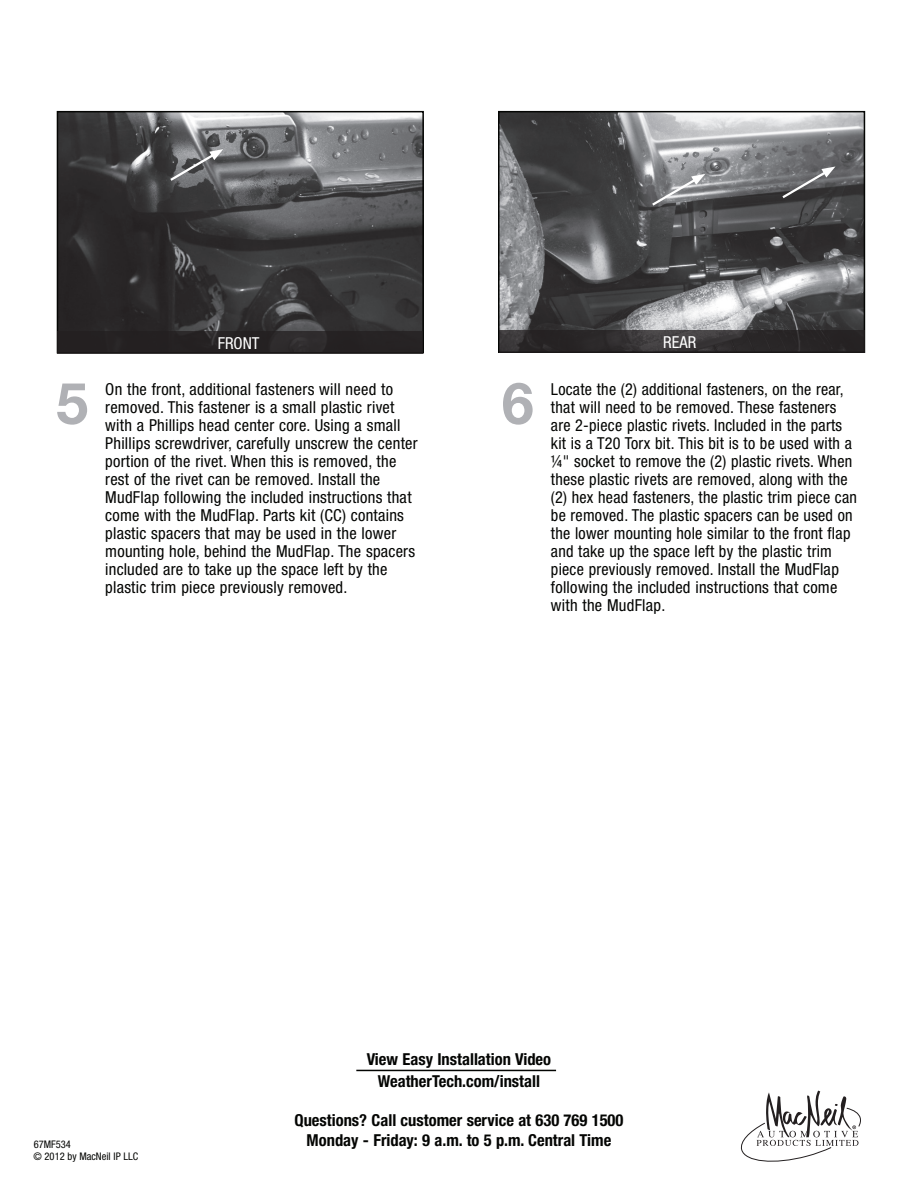
<style>
.page{position:relative;width:918px;height:1188px;background:#fff}
.page>*{position:absolute;margin:0;border:0;box-sizing:border-box;transform-origin:0 0}
.t1{font:700 57.6px "Helvetica Neue";color:#b0b1b5}
.t2{font:condensed 16.5px/18px "Helvetica Neue";letter-spacing:.015em;color:#040503}
.t3{font:700 condensed 16.5px/22.5px "Helvetica Neue";color:#040503;text-align:center}
.t4{font:condensed 16.5px "Helvetica Neue";color:#fff}
.t5{font:condensed 10.5px "Helvetica Neue";color:#040503}
</style>
<div class="page">
<svg style="left:740px;top:1091px;width:121px;height:71px"></svg>
<hr style="left:356px;top:1070px;width:200px;height:1px;background:#040503">
<img style="left:60px;top:114px;width:361px;height:217px">
<div style="left:57px;top:111px;width:367px;height:242px;border:2px solid #040503"></div>
<img style="left:501px;top:114px;width:361px;height:216px">
<div style="left:498px;top:111px;width:367px;height:242px;border:2px solid #040503"></div>
<svg style="left:168px;top:149px;width:55px;height:34px;background:#78797b"></svg>
<svg style="left:650px;top:174px;width:55px;height:34px;background:#8a8b8d"></svg>
<svg style="left:780px;top:166px;width:56px;height:34px;background:#656567"></svg>
<div style="left:57px;top:331px;width:366px;height:22px;background:#231f20"></div>
<svg style="left:499px;top:330px;width:365px;height:23px;background:#2f2c2d"></svg>
<p class="t4" style="left:218px;top:333px;width:43px">FRONT</p>
<p class="t4" style="left:663px;top:333px;width:35px">REAR</p>
<p class="t1" style="left:56px;top:368px;width:34px">5</p>
<p class="t1" style="left:502px;top:368px;width:34px">6</p>
<p class="t2" style="left:105px;top:380px;width:314px">On the front, additional fasteners will need to removed. This fastener is a small plastic rivet with a Phillips head center core. Using a small Phillips screwdriver, carefully unscrew the center portion of the rivet. When this is removed, the rest of the rivet can be removed. Install the MudFlap following the included instructions that come with the MudFlap. Parts kit (CC) contains plastic spacers that may be used in the lower mounting hole, behind the MudFlap. The spacers included are to take up the space left by the plastic trim piece previously removed.</p>
<p class="t2" style="left:551px;top:380px;width:308px">Locate the (2) additional fasteners, on the rear, that will need to be removed. These fasteners are 2-piece plastic rivets. Included in the parts kit is a T20 Torx bit. This bit is to be used with a ¼" socket to remove the (2) plastic rivets. When these plastic rivets are removed, along with the (2) hex head fasteners, the plastic trim piece can be removed. The plastic spacers can be used on the lower mounting hole similar to the front flap and take up the space left by the plastic trim piece previously removed. Install the MudFlap following the included instructions that come with the MudFlap.</p>
<p class="t5" style="left:34px;top:1138px;width:39px">67MF534</p>
<p class="t5" style="left:33px;top:1150px;width:106px">© 2012 by MacNeil IP LLC</p>
<p class="t3" style="left:367px;top:1047px;width:186px">View Easy Installation Video<br>WeatherTech.com/install</p>
<p class="t3" style="left:295px;top:1110px;width:330px;line-height:19.5px">Questions? Call customer service at 630 769 1500<br>Monday - Friday: 9 a.m. to 5 p.m. Central Time</p>
</div>
